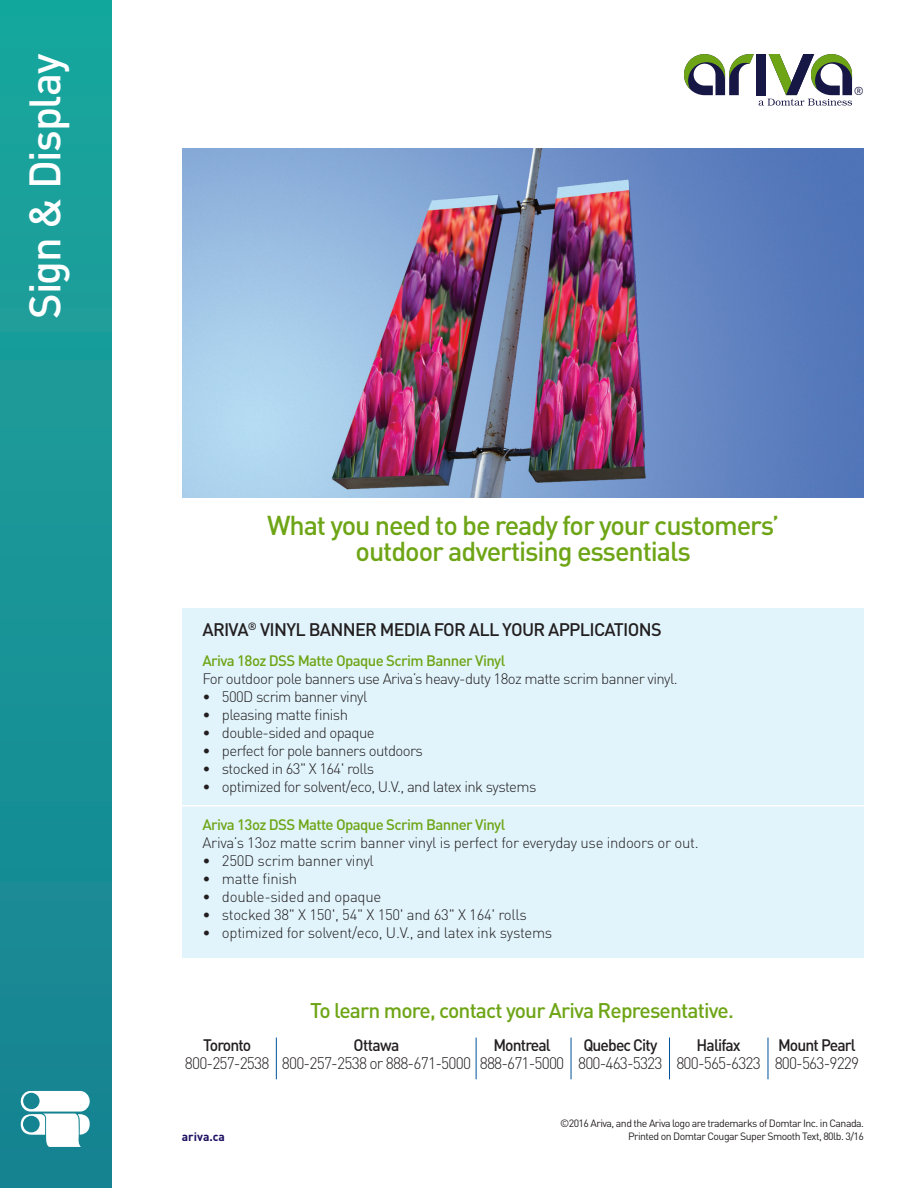
<style>
.page{position:relative;width:918px;height:1188px;background:#fff}
.page>*{position:absolute;margin:0;border:0;box-sizing:border-box;transform-origin:0 0}
.t1{font:500 43.5px "DIN";letter-spacing:-.035em;color:#fff}
.t2{font:500 27px/25.5px "DIN";letter-spacing:-.04em;color:#6ea516;text-align:center}
.t3{font:500 21px "DIN";letter-spacing:-.04em;color:#6ea516}
.t4{font:500 18px "DIN";letter-spacing:-.04em;color:#231f20}
.t5{font:300 16.5px "DIN";letter-spacing:-.055em;color:#231f20;scale:.95 1}
.t6{font:500 16.5px "DIN";letter-spacing:-.055em;color:#231f20;scale:.95 1}
.t7{font:300 15px "DIN";letter-spacing:-.04em;color:#231f20}
.t8{font:300 15px "DIN";letter-spacing:-.02em;color:#231f20}
.t9{font:500 15px "DIN";letter-spacing:-.04em;color:#6ea516}
.t10{font:700 12px "DIN";letter-spacing:.005em;color:#1a0e60}
.t11{font:11.55px "DIN";color:#171746}
.t12{font:10.5px/12.6px "DIN";letter-spacing:-.05em;color:#231f20;text-align:right}
</style>
<div class="page">
<svg style="left:684px;top:54px;width:168px;height:52px"></svg>
<hr style="left:276px;top:1038px;width:1px;height:41px;background:#01529a">
<hr style="left:476px;top:1038px;width:1px;height:41px;background:#01529a">
<hr style="left:768px;top:1038px;width:1px;height:41px;background:#01529a">
<hr style="left:669px;top:1038px;width:1px;height:41px;background:#01529a">
<hr style="left:571px;top:1038px;width:1px;height:41px;background:#01529a">
<img style="left:183px;top:149px;width:681px;height:349px">
<div style="left:0;top:0;width:112px;height:1188px;background:linear-gradient(to bottom,#1aa79d,#178291)"></div>
<svg style="left:21px;top:1091px;width:69px;height:56px"></svg>
<div style="left:182px;top:609px;width:681px;height:349px;background:#e1f4fc"></div>
<hr style="left:178px;top:805px;width:695px;height:1px;background:#fff">
<h1 class="t1" style="left:17px;top:319px;width:266px;rotate:-90deg">Sign &amp; Display</h1>
<p class="t11" style="left:854px;top:84px;width:12px">®</p>
<h2 class="t2" style="left:267px;top:512px;width:514px">What you need to be ready for your customers’ outdoor advertising essentials</h2>
<p class="t4" style="left:202px;top:618px;width:461px">ARIVA<sup>®</sup> VINYL BANNER MEDIA FOR ALL YOUR APPLICATIONS</p>
<p class="t9" style="left:202px;top:651px;width:304px">Ariva 18oz DSS Matte Opaque Scrim Banner Vinyl</p>
<p class="t7" style="left:202px;top:670px;width:477px">For outdoor pole banners use Ariva’s heavy-duty 18oz matte scrim banner vinyl.</p>
<p class="t7" style="left:202px;top:688px;width:166px">• 500D scrim banner vinyl</p>
<p class="t7" style="left:202px;top:706px;width:147px">• pleasing matte finish</p>
<p class="t7" style="left:202px;top:724px;width:174px">• double-sided and opaque</p>
<p class="t7" style="left:202px;top:742px;width:222px">• perfect for pole banners outdoors</p>
<p class="t7" style="left:202px;top:760px;width:173px">• stocked in 63" X 164' rolls</p>
<p class="t7" style="left:202px;top:778px;width:335px">• optimized for solvent/eco, U.V., and latex ink systems</p>
<p class="t9" style="left:202px;top:815px;width:304px">Ariva 13oz DSS Matte Opaque Scrim Banner Vinyl</p>
<p class="t8" style="left:202px;top:833px;width:498px">Ariva’s 13oz matte scrim banner vinyl is perfect for everyday use indoors or out.</p>
<p class="t8" style="left:202px;top:851px;width:173px">• 250D scrim banner vinyl</p>
<p class="t8" style="left:202px;top:869px;width:96px">• matte finish</p>
<p class="t8" style="left:202px;top:887px;width:180px">• double-sided and opaque</p>
<p class="t8" style="left:202px;top:905px;width:326px">• stocked 38" X 150', 54" X 150' and 63" X 164' rolls</p>
<p class="t8" style="left:202px;top:923px;width:351px">• optimized for solvent/eco, U.V., and latex ink systems</p>
<h3 class="t3" style="left:310px;top:997px;width:425px">To learn more, contact your Ariva Representative.</h3>
<p class="t6" style="left:203px;top:1035px;width:52px">Toronto</p>
<p class="t5" style="left:185px;top:1053px;width:90px">800-257-2538</p>
<p class="t6" style="left:354px;top:1035px;width:50px">Ottawa</p>
<p class="t5" style="left:282px;top:1053px;width:201px">800-257-2538 or 888-671-5000</p>
<p class="t6" style="left:493px;top:1035px;width:62px">Montreal</p>
<p class="t5" style="left:480px;top:1053px;width:90px">888-671-5000</p>
<p class="t6" style="left:583px;top:1035px;width:79px">Quebec City</p>
<p class="t5" style="left:578px;top:1053px;width:90px">800-463-5323</p>
<p class="t6" style="left:697px;top:1035px;width:48px">Halifax</p>
<p class="t5" style="left:676px;top:1053px;width:90px">800-565-6323</p>
<p class="t6" style="left:778px;top:1035px;width:83px">Mount Pearl</p>
<p class="t5" style="left:775px;top:1053px;width:90px">800-563-9229</p>
<p class="t10" style="left:182px;top:1129px;width:44px">ariva.ca</p>
<p class="t12" style="left:560px;top:1117px;width:306px">©2016 Ariva, and the Ariva logo are trademarks of Domtar Inc. in Canada.<br>Printed on Domtar Cougar Super Smooth Text, 80lb. 3/16</p>
</div>
